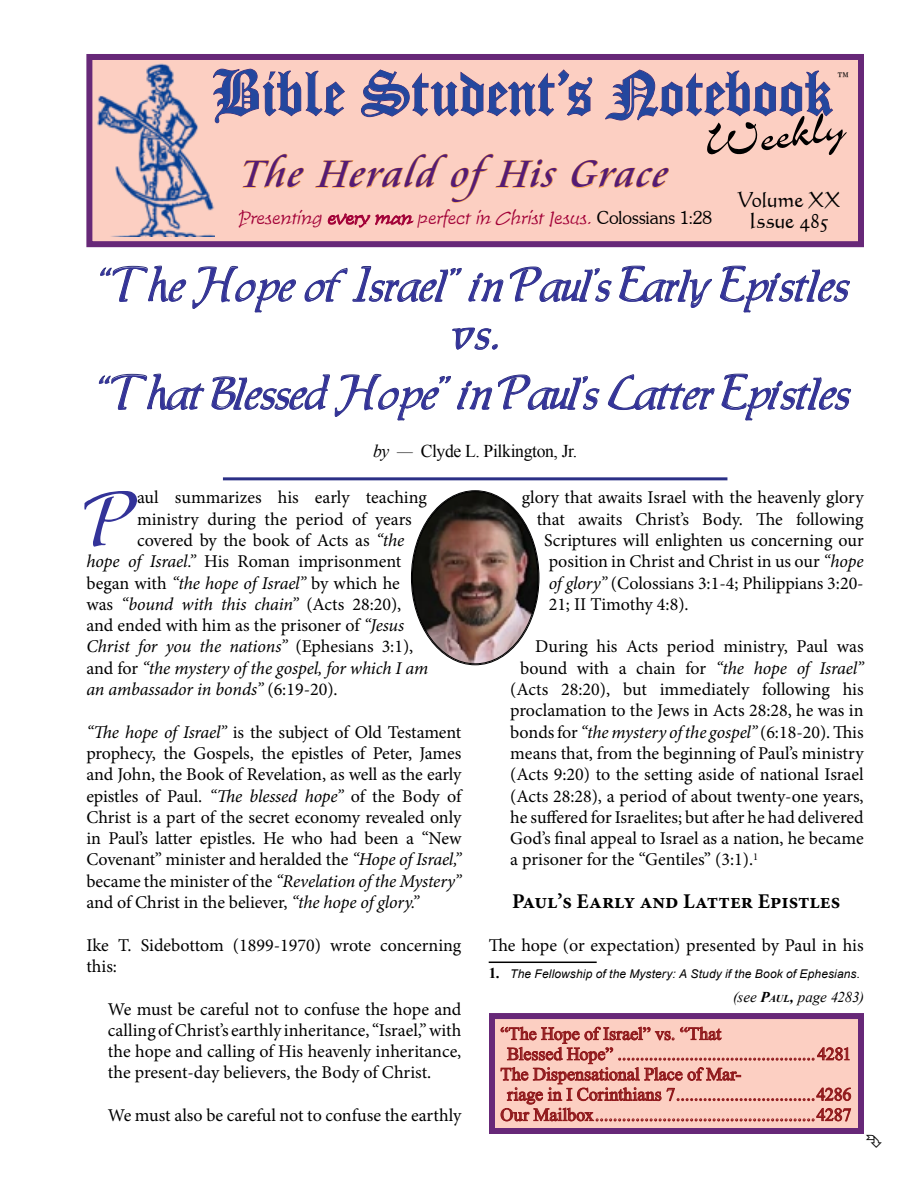
<style>
.page{position:relative;width:918px;height:1188px;background:#fff}
.page>*{position:absolute;margin:0;border:0;box-sizing:border-box;transform-origin:0 0}
.t1{font:73.8px "Allure SSK";color:#339}
.t2{font:69px "Cloister Black BT";color:#24479e}
.t3{font:55.5px "Airfoil Script SSK";color:#000}
.t4{font:45px/48px "Allure SSK";letter-spacing:-.02em;color:#339;text-align:center;scale:.96 1}
.t5{font:45px "Allure SSK";letter-spacing:-.02em;color:#339}
.t6{font:italic 42px "Cataneo BT";color:#541b74}
.t7{font:700 21px "Minion Pro";color:#000}
.t8{font:21px/21px "Calligraphic 421 BT Roman B";letter-spacing:-.01em;color:#000;text-align:center}
.t9{font:18px/21.3px "Minion Pro";color:#000;text-align:justify}
.t10{font:18px "Times New Roman";letter-spacing:-.005em;color:#90191c}
.t11{font:italic 18px "Minion Pro";letter-spacing:-.005em;color:#000}
.t12{font:italic 18px "Time Scr D Ligh";color:#a20037}
.t13{font:18px "Times New Roman";letter-spacing:-.02em;color:#000}
.t14{font:300 18px "Souvenir IT Cby BT";color:#000}
.t15{font:italic 15px "Times New Roman";letter-spacing:-.005em;color:#000}
.t16{font:italic 12px "Arial";letter-spacing:.01em;color:#000}
.s1{font-family:"Souvenir IT Cby BT";font-weight:300;font-style:normal;color:#000}
.s2{font-style:italic}
.s3{font-style:normal}
.s4{font-family:"Times New Roman";font-weight:700;font-style:normal;font-size:15px}
.s5{font-weight:700}
.s6{font-weight:700;font-size:10.5px}
</style>
<div class="page">
<div style="left:86px;top:54px;width:778px;height:193px;background:#fccfc2;border:6px solid #672878"></div>
<svg style="left:215px;top:68px;width:130px;height:56px"></svg>
<svg style="left:361px;top:69px;width:232px;height:48px"></svg>
<svg style="left:605px;top:69px;width:228px;height:52px"></svg>
<svg style="left:242px;top:153px;width:62px;height:36px"></svg>
<svg style="left:571px;top:160px;width:98px;height:29px"></svg>
<hr style="left:223px;top:477px;width:504px;height:3px;background:#2b3086">
<svg style="left:315px;top:153px;width:242px;height:75px"></svg>
<img style="left:97px;top:64px;width:118px;height:172px">
<svg style="left:100px;top:265px;width:86px;height:37px"></svg>
<svg style="left:192px;top:266px;width:104px;height:47px"></svg>
<svg style="left:304px;top:266px;width:158px;height:36px"></svg>
<svg style="left:468px;top:272px;width:36px;height:30px"></svg>
<svg style="left:510px;top:266px;width:102px;height:36px"></svg>
<svg style="left:619px;top:265px;width:93px;height:43px"></svg>
<svg style="left:720px;top:265px;width:130px;height:48px"></svg>
<svg style="left:452px;top:327px;width:46px;height:23px"></svg>
<svg style="left:99px;top:373px;width:106px;height:37px"></svg>
<svg style="left:211px;top:374px;width:240px;height:47px"></svg>
<svg style="left:457px;top:380px;width:35px;height:30px"></svg>
<svg style="left:498px;top:374px;width:102px;height:36px"></svg>
<svg style="left:608px;top:374px;width:107px;height:36px"></svg>
<svg style="left:721px;top:373px;width:130px;height:48px"></svg>
<hr style="left:489px;top:962px;width:108px;height:1px;background:#000">
<div style="left:492px;top:1016px;width:369px;height:115px;background:#fccfc2"></div>
<svg style="left:500px;top:1026px;width:351px;height:96px"></svg>
<div style="left:489px;top:1013px;width:375px;height:121px;border:6px solid #672878"></div>
<img style="left:412px;top:491px;width:127px;height:173px">
<h2 class="t2" style="left:212px;top:51px;width:621px">Bible Student’s Notebook</h2>
<p class="t14" style="left:836px;top:67px;width:16px">™</p>
<h3 class="t6" style="left:239px;top:148px;width:438px">The Herald ofHis Grace</h3>
<h3 class="t3" style="left:700px;top:114px;width:142px;rotate:-8deg">Weekly</h3>
<p class="t8" style="left:737px;top:188px;width:104px">Volume XX<br>Issue 485</p>
<p class="t12" style="left:238px;top:208px;width:476px">Presenting every man perfect in Christ Jesus. <span class="s1">C o l o s s i a n s 1: 2 8</span></p>
<h3 class="t4" style="left:101px;top:265px;width:782px">“The Hope of Israel” in Paul's Early Epistles vs.</h3>
<h3 class="t5" style="left:100px;top:374px;width:753px">“That Blessed Hope” in Paul's Latter Epistles</h3>
<p class="t13" style="left:373px;top:439px;width:206px"><span class="s2">by —</span> Clyde L. Pilkington, Jr.</p>
<p class="t9" style="left:522px;top:487px;width:344px">glory that awaits Israel with the heavenly glory</p>
<p class="t9" style="left:537px;top:508px;width:329px">that awaits Christ’s Body. The following</p>
<p class="t9" style="left:544px;top:530px;width:321px">Scriptures will enlighten us concerning our</p>
<p class="t9" style="left:549px;top:551px;width:316px">position in Christ and Christ in us our <span class="s2">“hope</span></p>
<p class="t9" style="left:549px;top:572px;width:317px"><span class="s2">of glory”</span> (Colossians 3:1-4; Philippians 3:20-</p>
<p class="t9" style="left:549px;top:594px;width:141px">21; II Timothy 4:8).</p>
<p class="t9" style="left:535px;top:636px;width:330px">During his Acts period ministry, Paul was</p>
<p class="t9" style="left:520px;top:657px;width:345px">bound with a chain for <span class="s2">“the hope of Israel”</span></p>
<p class="t9" style="left:510px;top:679px;width:355px">(Acts 28:20), but immediately following his</p>
<p class="t9" style="left:510px;top:700px;width:355px">proclamation to the Jews in Acts 28:28, he was in</p>
<p class="t11" style="left:510px;top:720px;width:355px"><span class="s3">bonds for</span> “the mystery of the gospel” <span class="s3">(6:18-20). This</span></p>
<p class="t9" style="left:510px;top:743px;width:355px">means that, from the beginning of Paul’s ministry</p>
<p class="t9" style="left:510px;top:764px;width:355px">(Acts 9:20) to the setting aside of national Israel</p>
<p class="t9" style="left:510px;top:785px;width:355px">(Acts 28:28), a period of about twenty-one years,</p>
<p class="t9" style="left:510px;top:807px;width:355px">he suffered for Israelites; but after he had delivered</p>
<p class="t9" style="left:510px;top:828px;width:355px">God’s final appeal to Israel as a nation, he became</p>
<p class="t9" style="left:510px;top:849px;width:249px">a prisoner for the “Gentiles” (3:1).<sup>1</sup></p>
<p class="t7" style="left:512px;top:887px;width:330px">Paul’s Early and Latter Epistles</p>
<p class="t9" style="left:489px;top:934px;width:376px">The hope (or expectation) presented by Paul in his</p>
<p class="t16" style="left:489px;top:967px;width:373px"><span class="s4">1.</span> The Fellowship of the Mystery: A Study if the Book of Ephesians.</p>
<p class="t15" style="left:733px;top:987px;width:133px">(see <span class="s5">P</span><span class="s6">aul</span><span class="s5">,</span> page 4283)</p>
<p class="t10" style="left:500px;top:1021px;width:222px">“The Hope of Israel” vs. “That</p>
<p class="t10" style="left:507px;top:1042px;width:346px">Blessed Hope” ............................................4281</p>
<p class="t10" style="left:500px;top:1062px;width:243px">The Dispensational Place of Mar-</p>
<p class="t10" style="left:507px;top:1082px;width:346px">riage in I Corinthians 7...............................4286</p>
<p class="t10" style="left:500px;top:1102px;width:352px">Our Mailbox.................................................4287</p>
<h1 class="t1" style="left:86px;top:489px;width:52px">P</h1>
<p class="t9" style="left:137px;top:487px;width:291px">aul summarizes his early teaching</p>
<p class="t9" style="left:137px;top:508px;width:276px">ministry during the period of years</p>
<p class="t9" style="left:137px;top:530px;width:269px">covered by the book of Acts as <span class="s2">“the</span></p>
<p class="t9" style="left:86px;top:551px;width:316px"><span class="s2">hope of Israel.”</span> His Roman imprisonment</p>
<p class="t9" style="left:86px;top:572px;width:315px">began with <span class="s2">“the hope of Israel”</span> by which he</p>
<p class="t11" style="left:86px;top:592px;width:317px"><span class="s3">was</span> “bound with this chain” <span class="s3">(Acts 28:20),</span></p>
<p class="t9" style="left:86px;top:615px;width:319px">and ended with him as the prisoner of <span class="s2">“Jesus</span></p>
<p class="t11" style="left:86px;top:634px;width:329px">Christ for you the nations” <span class="s3">(Ephesians 3:1),</span></p>
<p class="t11" style="left:86px;top:656px;width:343px"><span class="s3">and for</span> “the mystery of the gospel, for which I am</p>
<p class="t11" style="left:86px;top:677px;width:253px">an ambassador in bonds” <span class="s3">(6:19-20).</span></p>
<p class="t9" style="left:86px;top:721px;width:377px"><span class="s2">“The hope of Israel”</span> is the subject of Old Testament prophecy, the Gospels, the epistles of Peter, James and John, the Book of Revelation, as well as the early epistles of Paul. <span class="s2">“The blessed hope”</span> of the Body of Christ is a part of the secret economy revealed only in Paul’s latter epistles. He who had been a “New Covenant” minister and heralded the <span class="s2">“Hope of Israel,” </span>became the minister of the <span class="s2">“Revelation of the Mystery” </span>and of Christ in the believer, <span class="s2">“the hope of glory.”</span></p>
<p class="t9" style="left:86px;top:934px;width:377px">Ike T. Sidebottom (1899-1970) wrote concerning this:</p>
<p class="t9" style="left:108px;top:998px;width:355px">We must be careful not to confuse the hope and calling of Christ’s earthly inheritance, “Israel,” with the hope and calling of His heavenly inheritance, the present-day believers, the Body of Christ.</p>
<p class="t9" style="left:108px;top:1105px;width:355px">We must also be careful not to confuse the earthly</p>
</div>
